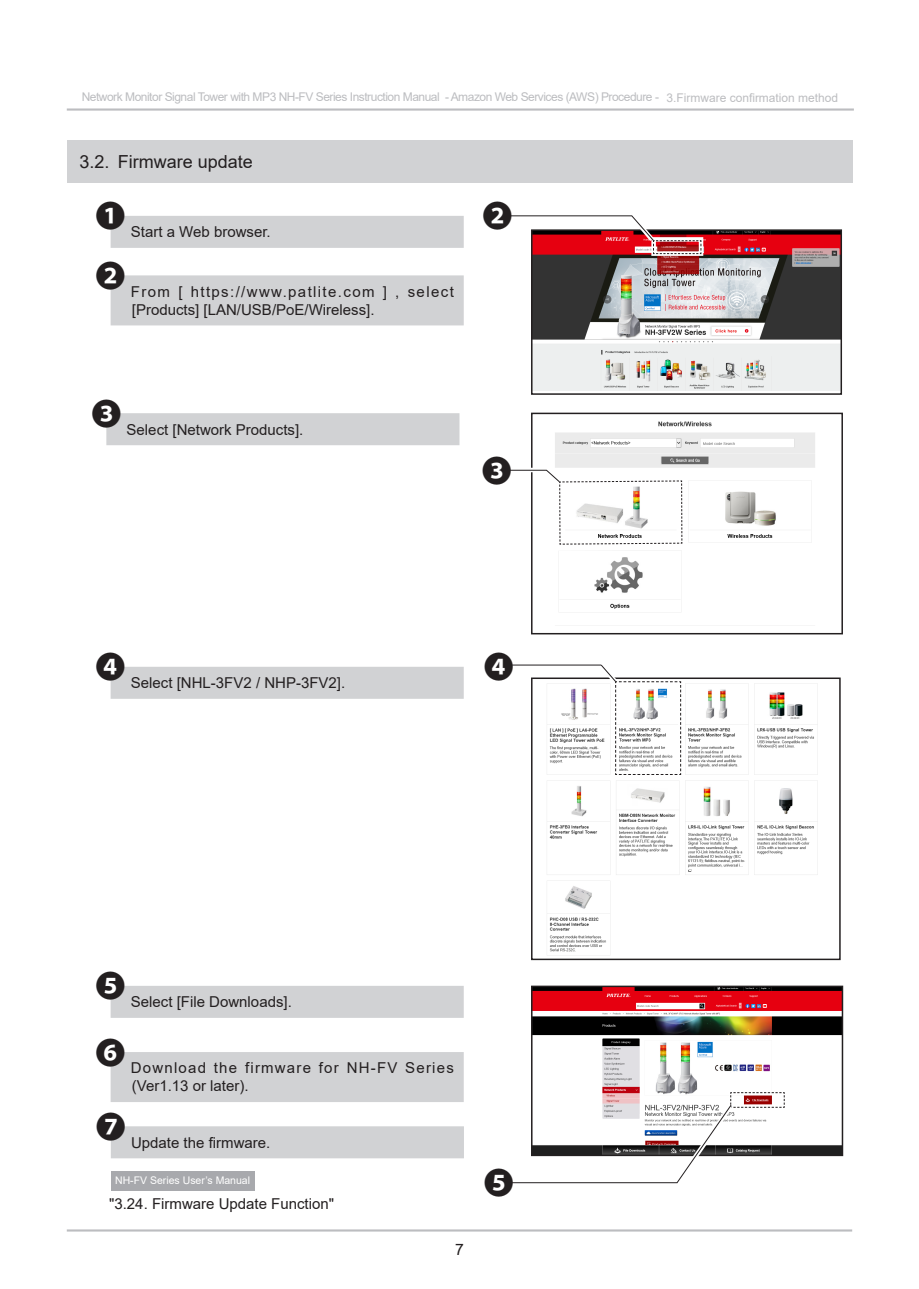
<style>
.page{position:relative;width:919px;height:1289px;background:#fff}
.page>*{position:absolute;margin:0;border:0;box-sizing:border-box;transform-origin:0 0}
.t1{font:500 30px "Koz Go Pro";color:#231f20}
.t2{font:18px "Arial";color:#231f20}
.t3{font:15.75px "Arial";color:#231f20}
.t4{font:15px "Arial";color:#231f20}
.t5{font:15px/18px "Arial";letter-spacing:.09em;color:#231f20}
.t6{font:15px/18px "Arial";letter-spacing:.08em;color:#231f20}
.t7{font:12px "Arial";letter-spacing:-.04em;color:#bcbdc0}
.t8{font:10.5px "Arial";color:#fff}
</style>
<div class="page">
<hr style="left:67px;top:1229px;width:785px;height:2px;background:#bcbdc0">
<hr style="left:67px;top:108px;width:786px;height:3px;background:#bcbdc0">
<div style="left:111px;top:216px;width:352px;height:32px;background:#d1d2d4"></div>
<div style="left:111px;top:667px;width:352px;height:31px;background:#d1d2d4"></div>
<div style="left:111px;top:1126px;width:353px;height:32px;background:#d1d2d4"></div>
<div style="left:111px;top:275px;width:352px;height:50px;background:#d1d2d4"></div>
<div style="left:106px;top:413px;width:353px;height:32px;background:#d1d2d4"></div>
<div style="left:67px;top:140px;width:785px;height:43px;background:#d1d2d4"></div>
<img style="left:534px;top:232px;width:305px;height:159px">
<div style="left:531px;top:229px;width:311px;height:166px;border:2px solid #231f20"></div>
<img style="left:555px;top:421px;width:260px;height:188px">
<div style="left:531px;top:412px;width:311px;height:222px;border:2px solid #231f20"></div>
<img style="left:547px;top:681px;width:271px;height:275px">
<div style="left:531px;top:677px;width:309px;height:283px;border:2px solid #231f20"></div>
<div style="left:651px;top:237px;width:52px;height:19px;border:4px solid #fff"></div>
<svg style="left:509px;top:215px;width:192px;height:39px"></svg>
<div style="left:111px;top:1171px;width:143px;height:19px;background:#a8a9ad"></div>
<div style="left:111px;top:986px;width:352px;height:31px;background:#d1d2d4"></div>
<div style="left:111px;top:1052px;width:352px;height:50px;background:#d1d2d4"></div>
<img style="left:534px;top:988px;width:306px;height:165px">
<div style="left:531px;top:985px;width:312px;height:171px;border:2px solid #231f20"></div>
<svg style="left:510px;top:1091px;width:275px;height:93px"></svg>
<svg style="left:507px;top:465px;width:185px;height:91px"></svg>
<svg style="left:512px;top:664px;width:169px;height:111px"></svg>
<p class="t7" style="left:82px;top:89px;width:758px">Network Monitor Signal Tower with MP3 NH-FV Series Instruction Manual - Amazon Web Services (AWS) Procedure - 3.Firmware confirmation method</p>
<p class="t2" style="left:80px;top:149px;width:175px">3.2. Firmware update</p>
<p class="t4" style="left:96px;top:222px;width:177px"><sup>❶</sup> Start a Web browser.</p>
<h1 class="t1" style="left:96px;top:256px;width:31px">❷</h1>
<p class="t5" style="left:131px;top:282px;width:324px">From [ https://www.patlite.com ] , select [Products] [LAN/USB/PoE/Wireless].</p>
<h1 class="t1" style="left:482px;top:197px;width:31px">❷</h1>
<p class="t4" style="left:91px;top:419px;width:213px"><sup>❸</sup> Select [Network Products].</p>
<h1 class="t1" style="left:481px;top:451px;width:31px">❸</h1>
<p class="t4" style="left:96px;top:672px;width:251px"><sup>❹</sup> Select [NHL-3FV2 / NHP-3FV2].</p>
<h1 class="t1" style="left:484px;top:648px;width:31px">❹</h1>
<p class="t4" style="left:96px;top:991px;width:198px"><sup>❺</sup> Select [File Downloads].</p>
<h1 class="t1" style="left:96px;top:1033px;width:31px">❻</h1>
<p class="t6" style="left:131px;top:1059px;width:324px">Download the firmware for NH-FV Series (Ver1.13 or later).</p>
<p class="t4" style="left:96px;top:1132px;width:176px"><sup>❼</sup> Update the firmware.</p>
<p class="t8" style="left:115px;top:1173px;width:136px">NH-FV Series User’s Manual</p>
<p class="t4" style="left:109px;top:1193px;width:226px">"3.24. Firmware Update Function"</p>
<p class="t3" style="left:455px;top:1238px;width:10px">7</p>
<h1 class="t1" style="left:484px;top:1163px;width:31px">❺</h1>
</div>
